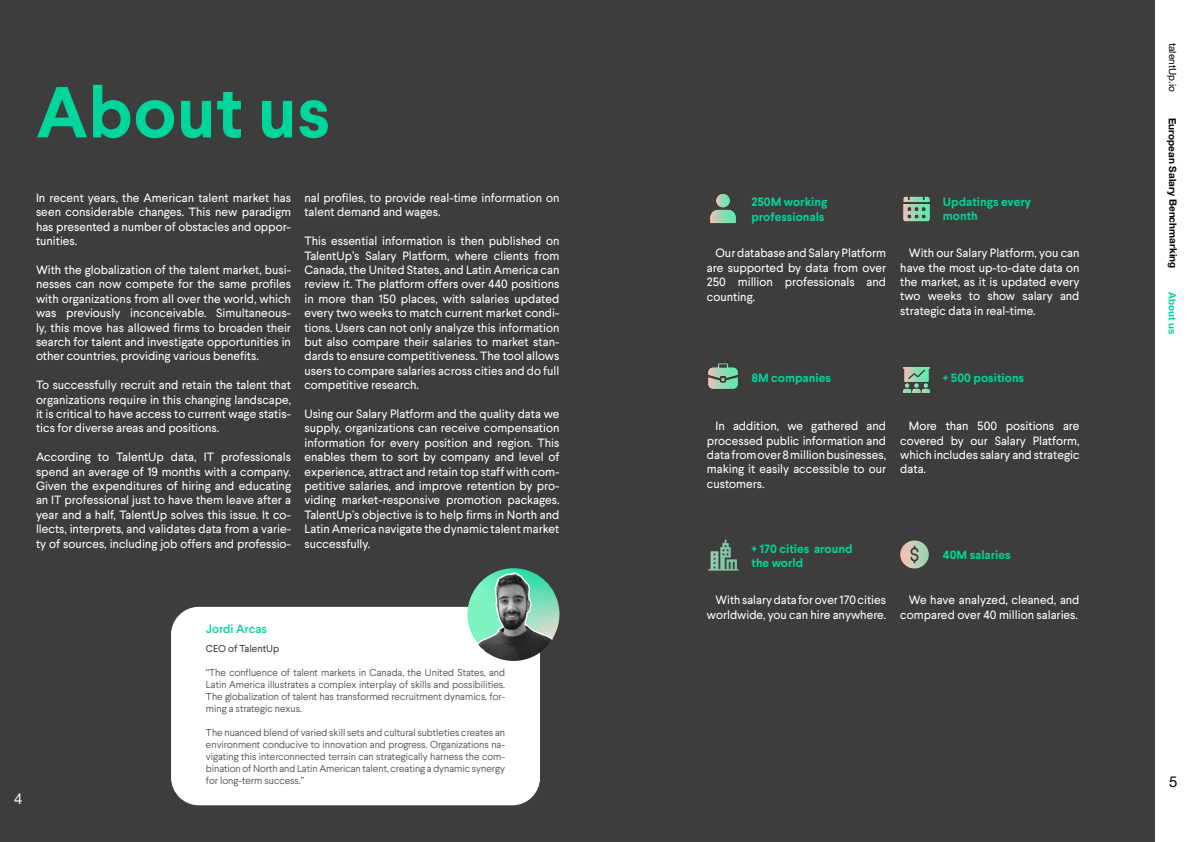
<style>
.page{position:relative;width:1191px;height:842px;background:#fff}
.page>*{position:absolute;margin:0;border:0;box-sizing:border-box;transform-origin:0 0}
.t1{font:700 72px "Larsseit";color:#00d69c}
.t2{font:15px "Helvetica Neue LT Pro";color:#000}
.t3{font:15px "Helvetica Neue LT Pro";color:#fff}
.t4{font:12px/14.4px "Larsseit";color:#fff;text-align:justify}
.t5{font:700 12px/14.4px "Larsseit";color:#00d69c}
.t6{font:500 12px "Larsseit";color:#00d69c}
.t7{font:300 10px/12px "Larsseit";color:#3d3d3b;text-align:justify}
.t8{font:700 10px "Helvetica Neue LT Pro";color:#000}
.t9{font:10px "Larsseit";color:#3d3d3b}
.t10{font:10px "Helvetica Neue LT Pro";color:#000}
.t11{font:700 10px "Helvetica Neue LT Pro";color:#00d69c}
</style>
<div class="page">
<div style="left:0;top:0;width:1155px;height:842px;background:#3d3d3b"></div>
<img style="left:708px;top:363px;width:30px;height:26px">
<img style="left:903px;top:367px;width:28px;height:26px">
<svg style="left:900px;top:540px;width:28px;height:29px"></svg>
<svg style="left:708px;top:540px;width:30px;height:31px"></svg>
<img style="left:710px;top:194px;width:26px;height:30px">
<img style="left:903px;top:196px;width:27px;height:26px">
<div style="left:170px;top:606px;width:370px;height:200px;background:#fff;border-radius:28px"></div>
<div style="left:170px;top:606px;width:370px;height:200px;border:1px solid #3d3d3b;border-radius:28px"></div>
<img style="left:468px;top:569px;width:91px;height:92px">
<h1 class="t1" style="left:36px;top:66px;width:296px">About us</h1>
<p class="t4" style="left:36px;top:191px;width:256px">In recent years, the American talent market has seen considerable changes. This new paradigm has presented a number of obstacles and oppor&shy;tunities.</p>
<p class="t4" style="left:36px;top:263px;width:256px">With the globalization of the talent market, busi&shy;nesses can now compete for the same profiles with organizations from all over the world, which was previously inconceivable. Simultaneous&shy;ly, this move has allowed firms to broaden their search for talent and investigate opportunities in other countries, providing various benefits.</p>
<p class="t4" style="left:36px;top:378px;width:256px">To successfully recruit and retain the talent that organizations require in this changing landscape, it is critical to have access to current wage statis&shy;tics for diverse areas and positions.</p>
<p class="t4" style="left:36px;top:450px;width:256px">According to TalentUp data, IT professionals spend an average of 19 months with a company.<br>Given the expenditures of hiring and educating an IT professional just to have them leave after a year and a half, TalentUp solves this issue. It co&shy;llects, interprets, and validates data from a varie&shy;ty of sources, including job offers and professio-</p>
<p class="t4" style="left:304px;top:191px;width:256px">nal profiles, to provide real-time information on talent demand and wages.</p>
<p class="t4" style="left:304px;top:234px;width:256px">This essential information is then published on TalentUp’s Salary Platform, where clients from Canada, the United States, and Latin America can review it. The platform offers over 440 positions in more than 150 places, with salaries updated every two weeks to match current market condi&shy;tions. Users can not only analyze this information but also compare their salaries to market stan&shy;dards to ensure competitiveness. The tool allows users to compare salaries across cities and do full competitive research.</p>
<p class="t4" style="left:304px;top:407px;width:256px">Using our Salary Platform and the quality data we supply, organizations can receive compensation information for every position and region. This enables them to sort by company and level of experience, attract and retain top staff with com&shy;petitive salaries, and improve retention by pro&shy;viding market-responsive promotion packages.<br>TalentUp’s objective is to help firms in North and Latin America navigate the dynamic talent market successfully.</p>
<p class="t3" style="left:14px;top:789px;width:10px">4</p>
<p class="t6" style="left:206px;top:621px;width:62px">Jordi Arcas</p>
<p class="t9" style="left:206px;top:642px;width:75px">CEO of TalentUp</p>
<p class="t7" style="left:206px;top:666px;width:301px">“The confluence of talent markets in Canada, the United States, and Latin America illustrates a complex interplay of skills and possibilities.<br>The globalization of talent has transformed recruitment dynamics, for&shy;ming a strategic nexus.</p>
<p class="t7" style="left:206px;top:726px;width:301px">The nuanced blend of varied skill sets and cultural subtleties creates an environment conducive to innovation and progress. Organizations na&shy;vigating this interconnected terrain can strategically harness the com&shy;bination of North and Latin American talent, creating a dynamic synergy for long-term success.”</p>
<p class="t5" style="left:751px;top:195px;width:77px">250M working professionals</p>
<p class="t4" style="left:707px;top:246px;width:181px;text-indent:9px">Our database and Salary Platform are supported by data from over 250 million professionals and counting.</p>
<p class="t5" style="left:943px;top:195px;width:90px">Updatings every month</p>
<p class="t4" style="left:900px;top:246px;width:181px;text-indent:9px">With our Salary Platform, you can have the most up-to-date data on the market, as it is updated every two weeks to show salary and strategic data in real-time.</p>
<p class="t5" style="left:751px;top:371px;width:81px">8M companies</p>
<p class="t5" style="left:943px;top:371px;width:83px">+ 500 positions</p>
<p class="t4" style="left:900px;top:419px;width:181px;text-indent:9px">More than 500 positions are covered by our Salary Platform, which includes salary and strategic data.</p>
<p class="t4" style="left:707px;top:419px;width:181px;text-indent:9px">In addition, we gathered and processed public information and data from over 8 million businesses, making it easily accessible to our customers.</p>
<p class="t5" style="left:751px;top:541px;width:102px">+ 170 cities around the world</p>
<p class="t5" style="left:943px;top:548px;width:69px">40M salaries</p>
<p class="t4" style="left:900px;top:593px;width:181px;text-align:right">We have analyzed, cleaned, and compared over 40 million salaries.</p>
<p class="t4" style="left:707px;top:593px;width:181px;text-align:right">With salary data for over 170 cities worldwide, you can hire anywhere.</p>
<p class="t10" style="left:1178px;top:43px;width:50px;rotate:90deg">talentUp.io</p>
<p class="t8" style="left:1177px;top:117px;width:152px;rotate:89deg">European Salary Benchmarking</p>
<p class="t11" style="left:1178px;top:292px;width:44px;rotate:90deg">About us</p>
<p class="t2" style="left:1169px;top:772px;width:10px">5</p>
</div>
